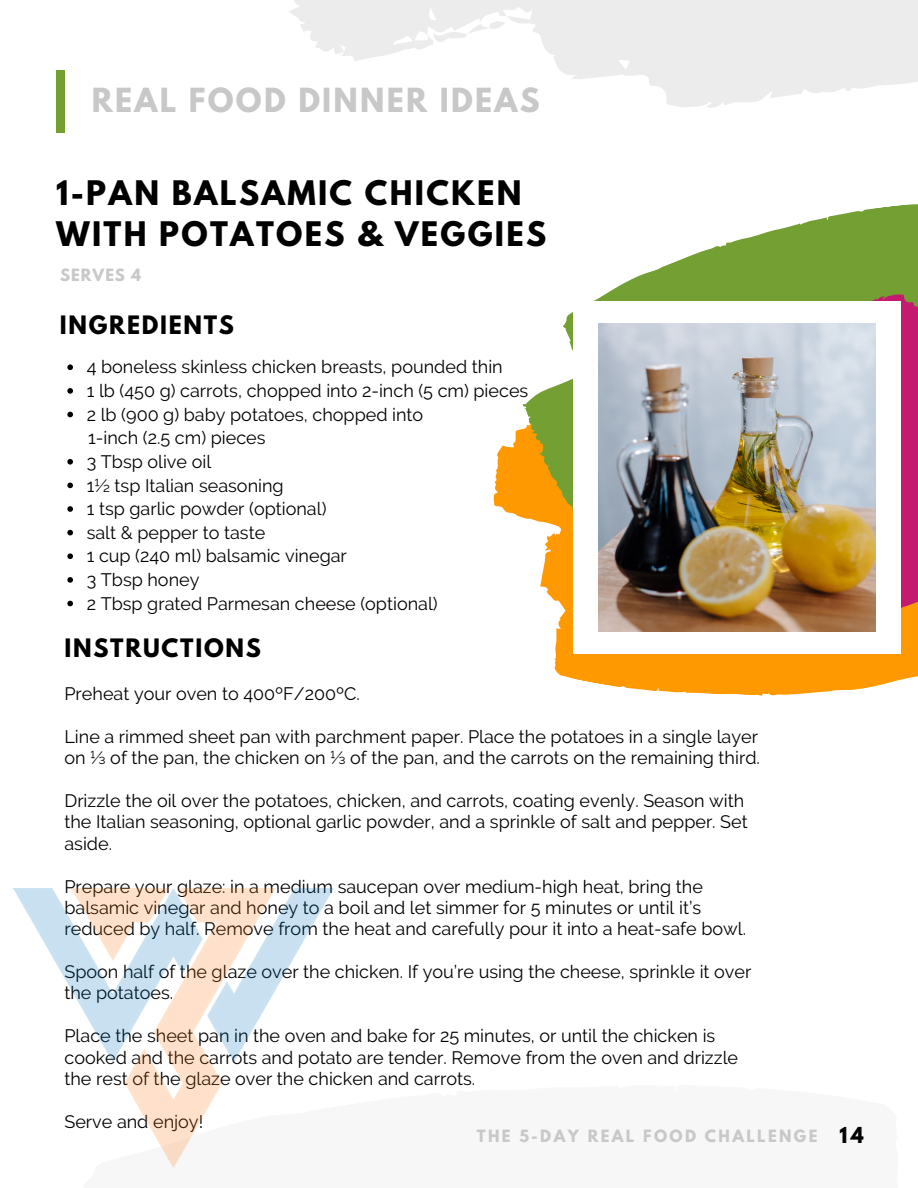
<style>
.page{position:relative;width:918px;height:1188px;background:#fff}
.page>*{position:absolute;margin:0;border:0;box-sizing:border-box;transform-origin:0 0}
.t1{font:700 30px/41.7px "League Spartan";letter-spacing:.075em;color:#000}
.t2{font:700 29.55px "League Spartan";letter-spacing:.075em;color:#c8c8c8}
.t3{font:700 22.5px "League Spartan";letter-spacing:.075em;color:#000}
.t4{font:18px/23.7px "Raleway";color:#000}
.t5{font:700 15px "League Spartan";letter-spacing:.155em;color:#c8c8c8}
.s1{font-size:19.5px;color:#000}
</style>
<div class="page">
<svg style="left:289px;top:0;width:629px;height:108px;fill:#ececec"></svg>
<svg style="left:334px;top:42px;width:11px;height:13px"></svg>
<svg style="left:433px;top:21px;width:72px;height:23px"></svg>
<svg style="left:67px;top:364px;width:6px;height:6px"></svg>
<svg style="left:67px;top:388px;width:6px;height:6px"></svg>
<svg style="left:67px;top:412px;width:6px;height:5px"></svg>
<svg style="left:67px;top:459px;width:6px;height:6px"></svg>
<svg style="left:67px;top:483px;width:6px;height:5px"></svg>
<svg style="left:67px;top:506px;width:6px;height:6px"></svg>
<svg style="left:67px;top:530px;width:6px;height:5px"></svg>
<svg style="left:67px;top:553px;width:6px;height:6px"></svg>
<svg style="left:67px;top:577px;width:6px;height:6px"></svg>
<svg style="left:67px;top:601px;width:6px;height:5px"></svg>
<div style="left:56px;top:70px;width:8px;height:63px;background:#739f33"></div>
<svg style="left:493px;top:445px;width:425px;height:251px;fill:#ff9901"></svg>
<svg style="left:505px;top:204px;width:413px;height:366px"></svg>
<svg style="left:598px;top:257px;width:320px;height:403px;background:#a4874e"></svg>
<div style="left:573px;top:301px;width:327px;height:353px;background:#fff"></div>
<img style="left:598px;top:323px;width:277px;height:309px">
<img style="left:13px;top:889px;width:321px;height:279px">
<h2 class="t2" style="left:92px;top:85px;width:449px">REAL FOOD DINNER IDEAS</h2>
<h1 class="t1" style="left:56px;top:176px;width:492px">1-PAN BALSAMIC CHICKEN<br>WITH POTATOES &amp; VEGGIES</h1>
<p class="t5" style="left:60px;top:268px;width:82px">SERVES 4</p>
<p class="t3" style="left:60px;top:314px;width:176px">INGREDIENTS</p>
<p class="t4" style="left:87px;top:355px;width:443px">4 boneless skinless chicken breasts, pounded thin<br>1 lb (450 g) carrots, chopped into 2-inch (5 cm) pieces<br>2 lb (900 g) baby potatoes, chopped into</p>
<p class="t4" style="left:87px;top:450px;width:353px">3 Tbsp olive oil<br>1½ tsp Italian seasoning<br>1 tsp garlic powder (optional)<br>salt &amp; pepper to taste<br>1 cup (240 ml) balsamic vinegar<br>3 Tbsp honey<br>2 Tbsp grated Parmesan cheese (optional)</p>
<p class="t4" style="left:88px;top:426px;width:179px">1-inch (2.5 cm) pieces</p>
<p class="t3" style="left:64px;top:637px;width:198px">INSTRUCTIONS</p>
<p class="t4" style="left:64px;top:682px;width:297px">Preheat your oven to 400ºF/200ºC.</p>
<p class="t4" style="left:64px;top:726px;width:697px;line-height:21.3px">Line a rimmed sheet pan with parchment paper. Place the potatoes in a single layer on ⅓ of the pan, the chicken on ⅓ of the pan, and the carrots on the remaining third.</p>
<p class="t4" style="left:64px;top:790px;width:685px;line-height:21.3px">Drizzle the oil over the potatoes, chicken, and carrots, coating evenly. Season with the Italian seasoning, optional garlic powder, and a sprinkle of salt and pepper. Set aside.</p>
<p class="t4" style="left:64px;top:876px;width:683px;line-height:21.3px">Prepare your glaze: in a medium saucepan over medium-high heat, bring the balsamic vinegar and honey to a boil and let simmer for 5 minutes or until it’s reduced by half. Remove from the heat and carefully pour it into a heat-safe bowl.</p>
<p class="t4" style="left:64px;top:961px;width:688px;line-height:21.3px">Spoon half of the glaze over the chicken. If you’re using the cheese, sprinkle it over the potatoes.</p>
<p class="t4" style="left:64px;top:1025px;width:675px;line-height:21.3px">Place the sheet pan in the oven and bake for 25 minutes, or until the chicken is cooked and the carrots and potato are tender. Remove from the oven and drizzle the rest of the glaze over the chicken and carrots.</p>
<p class="t4" style="left:64px;top:1109px;width:140px">Serve and enjoy!</p>
<p class="t5" style="left:477px;top:1128px;width:388px">THE 5-DAY REAL FOOD CHALLENGE <span class="s1">14</span></p>
</div>
